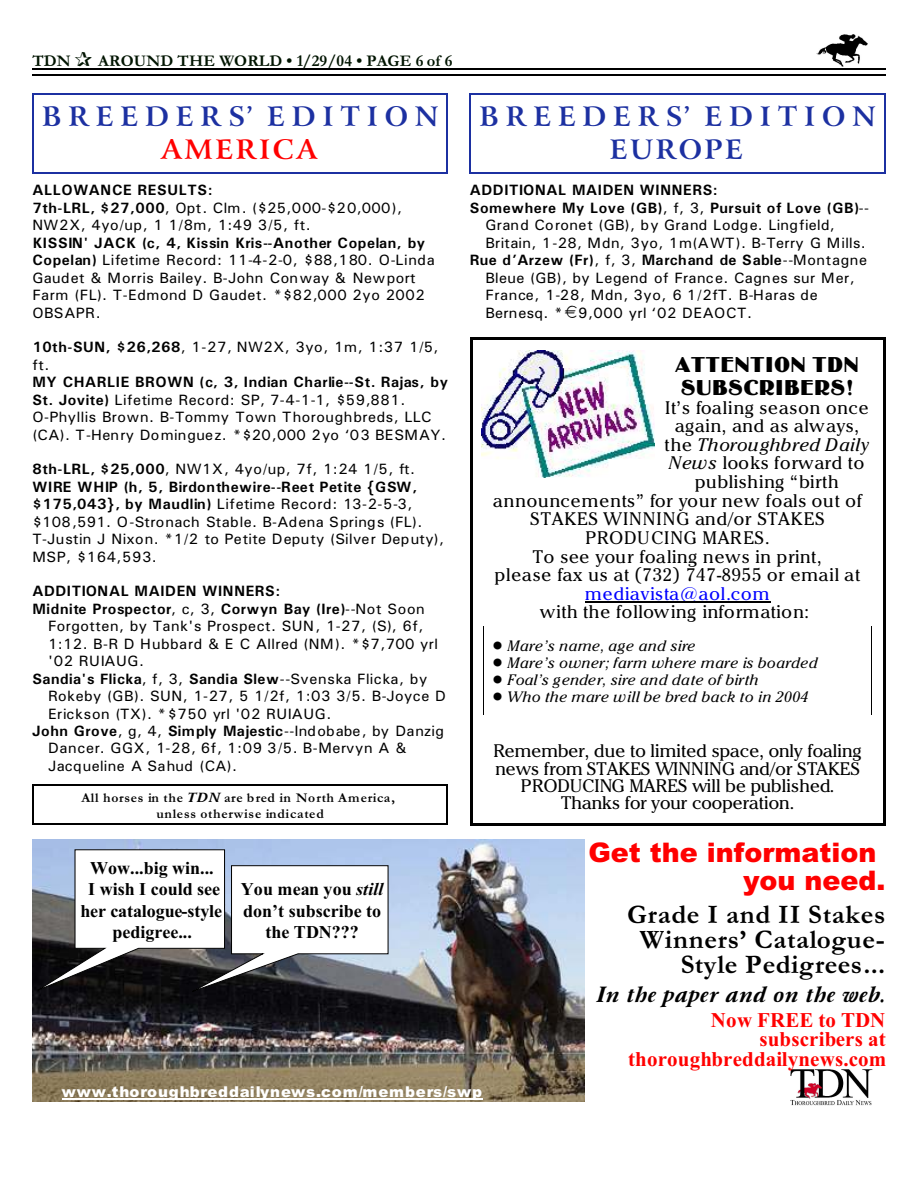
<style>
.page{position:relative;width:918px;height:1188px;background:#fff}
.page>*{position:absolute;margin:0;border:0;box-sizing:border-box;transform-origin:0 0}
.t1{font:700 27px/24.9px "Garamond";letter-spacing:.025em;color:#000;text-align:right}
.t2{font:700 27px/33.3px "Arrus BT";letter-spacing:.255em;color:#1c30a1;text-align:center}
.t3{font:900 27px/28.5px "Arial";color:#f00}
.t4{font:700 27px "Arrus BT";letter-spacing:.095em;color:#f00}
.t5{font:22.35px/22.8px "Binner D";letter-spacing:.045em;color:#000}
.t6{font:italic 700 22.35px "Garamond";letter-spacing:.02em;color:#000}
.t7{font:700 21px/19.8px "Times New Roman";letter-spacing:.01em;color:#f00;text-align:right}
.t8{font:18px/17.4px "Chelthm ITC Bk BT";color:#000;text-align:center}
.t9{font:18px "Chelthm ITC Bk BT";letter-spacing:.025em;color:#000}
.t10{font:700 18px/21.3px "Times New Roman";color:#000;text-align:center}
.t11{font:18px "Chelthm ITC Bk BT";letter-spacing:.045em;color:#000}
.t12{font:18px "Chelthm ITC Bk BT";letter-spacing:.055em;color:#000}
.t13{font:italic 18px "Chelthm ITC Bk BT";letter-spacing:.025em;color:#000}
.t14{font:18px "Chelthm ITC Bk BT";letter-spacing:.055em;color:#00f}
.t15{font:700 16.5px "Garamond";letter-spacing:.005em;color:#001400}
.t16{font:15px/17.4px "Univers";letter-spacing:.03em;color:#000}
.t17{font:700 15px "Univers";letter-spacing:.035em;color:#000}
.t18{font:italic 15px/17.1px "Chelthm ITC Bk BT";letter-spacing:.035em;color:#000}
.t19{font:15px "Univers";letter-spacing:.01em;color:#000}
.t20{font:900 15px "Arial";letter-spacing:.06em;color:#fff}
.t21{font:700 13.5px/17px "Garamond";letter-spacing:.055em;color:#000;text-align:center}
.s1{font-weight:700}
.s2{font-weight:400}
.s3{font-style:italic}
.s4{font-style:normal}
</style>
<div class="page">
<img style="left:817px;top:35px;width:51px;height:31px">
<hr style="left:32px;top:68px;width:853px;height:1px;background:#000">
<hr style="left:32px;top:75px;width:853px;height:1px;background:#000">
<img style="left:32px;top:839px;width:552px;height:263px">
<img style="left:790px;top:1069px;width:83px;height:37px">
<hr style="left:62px;top:1099px;width:420px;height:1px;background:#fff">
<hr style="left:32px;top:93px;width:2px;height:81px;background:#1c30a1">
<hr style="left:447px;top:93px;width:1px;height:81px;background:#1c30a1">
<hr style="left:32px;top:93px;width:416px;height:1px;background:#1c30a1">
<hr style="left:32px;top:172px;width:416px;height:2px;background:#1c30a1">
<hr style="left:470px;top:93px;width:1px;height:81px;background:#1c30a1">
<hr style="left:884px;top:93px;width:1px;height:81px;background:#1c30a1">
<hr style="left:470px;top:93px;width:415px;height:1px;background:#1c30a1">
<hr style="left:470px;top:172px;width:415px;height:2px;background:#1c30a1">
<img style="left:482px;top:350px;width:172px;height:128px">
<hr style="left:585px;top:602px;width:185px;height:1px;background:#000">
<hr style="left:470px;top:337px;width:3px;height:488px;background:#000">
<hr style="left:883px;top:337px;width:2px;height:488px;background:#000">
<hr style="left:470px;top:337px;width:415px;height:3px;background:#000">
<hr style="left:470px;top:823px;width:415px;height:2px;background:#000">
<hr style="left:32px;top:785px;width:2px;height:40px;background:#000">
<hr style="left:447px;top:785px;width:1px;height:40px;background:#000">
<hr style="left:32px;top:785px;width:416px;height:1px;background:#000">
<hr style="left:32px;top:823px;width:416px;height:2px;background:#000">
<svg style="left:37px;top:849px;width:352px;height:143px"></svg>
<p class="t15" style="left:32px;top:55px;width:40px">TDN</p>
<p class="t15" style="left:98px;top:55px;width:356px">AROUND THE WORLD • 1/29/04 • PAGE 6 of 6</p>
<h1 class="t2" style="left:42px;top:102px;width:398px">BREEDERS’ EDITION</h1>
<h1 class="t4" style="left:161px;top:139px;width:157px">AMERICA</h1>
<p class="t16" style="left:32px;top:183px;width:371px"><span class="s1">ALLOWANCE RESULTS:<br>7th-LRL, $27,000</span>, Opt. Clm. ($25,000-$20,000),<br>NW2X, 4yo/up, 1 1/8m, 1:49 3/5, ft.</p>
<p class="t16" style="left:32px;top:235px;width:404px"><span class="s1">KISSIN' JACK (c, 4, Kissin Kris--Another Copelan, by Copelan)</span> Lifetime Record: 11-4-2-0, $88,180. O-Linda Gaudet &amp; Morris Bailey. B-John Conway &amp; Newport Farm (FL). T-Edmond D Gaudet. *$82,000 2yo 2002<br>OBSAPR.</p>
<p class="t16" style="left:32px;top:340px;width:408px"><span class="s1">10th-SUN, $26,268</span>, 1-27, NW2X, 3yo, 1m, 1:37 1/5, ft.</p>
<p class="t16" style="left:32px;top:375px;width:417px"><span class="s1">MY CHARLIE BROWN (c, 3, Indian Charlie--St. Rajas, by St. Jovite)</span> Lifetime Record: SP, 7-4-1-1, $59,881.<br>O-Phyllis Brown. B-Tommy Town Thoroughbreds, LLC (CA). T-Henry Dominguez. *$20,000 2yo ‘03 BESMAY.</p>
<p class="t16" style="left:32px;top:462px;width:413px"><span class="s1">8th-LRL, $25,000</span>, NW1X, 4yo/up, 7f, 1:24 1/5, ft.<br><span class="s1">WIRE WHIP (h, 5, Birdonthewire--Reet Petite {GSW, $175,043}, by Maudlin)</span> Lifetime Record: 13-2-5-3, $108,591. O-Stronach Stable. B-Adena Springs (FL).<br>T-Justin J Nixon. *1/2 to Petite Deputy (Silver Deputy), MSP, $164,593.</p>
<p class="t17" style="left:32px;top:586px;width:250px">ADDITIONAL MAIDEN WINNERS:</p>
<p class="t17" style="left:32px;top:603px;width:394px">Midnite Prospector<span class="s2">, c, 3,</span> Corwyn Bay (Ire)<span class="s2">--Not Soon</span></p>
<p class="t16" style="left:48px;top:619px;width:377px">Forgotten, by Tank's Prospect. SUN, 1-27, (S), 6f,</p>
<p class="t16" style="left:48px;top:636px;width:392px">1:12. B-R D Hubbard &amp; E C Allred (NM). *$7,700 yrl</p>
<p class="t16" style="left:48px;top:654px;width:98px">'02 RUIAUG.</p>
<p class="t17" style="left:32px;top:673px;width:397px">Sandia's Flicka<span class="s2">, f, 3,</span> Sandia Slew<span class="s2">--Svenska Flicka, by</span></p>
<p class="t16" style="left:48px;top:689px;width:399px">Rokeby (GB). SUN, 1-27, 5 1/2f, 1:03 3/5. B-Joyce D</p>
<p class="t16" style="left:48px;top:706px;width:285px">Erickson (TX). *$750 yrl '02 RUIAUG.</p>
<p class="t19" style="left:32px;top:726px;width:413px"><span class="s1">John Grove</span>, g, 4, <span class="s1">Simply Majestic</span>--Indobabe, by Danzig</p>
<p class="t16" style="left:48px;top:741px;width:360px">Dancer. GGX, 1-28, 6f, 1:09 3/5. B-Mervyn A &amp;</p>
<p class="t16" style="left:48px;top:758px;width:190px">Jacqueline A Sahud (CA).</p>
<p class="t21" style="left:81px;top:790px;width:315px">All horses in the <span class="s3">TDN</span> are bred in North America, unless otherwise indicated</p>
<p class="t10" style="left:80px;top:859px;width:143px">Wow...big win...<br>I wish I could see her catalogue-style pedigree...</p>
<p class="t10" style="left:241px;top:881px;width:144px">You mean you <span class="s3">still </span>don’t subscribe to the TDN???</p>
<h1 class="t2" style="left:480px;top:102px;width:398px">BREEDERS’ EDITION<br>EUROPE</h1>
<p class="t17" style="left:470px;top:185px;width:250px">ADDITIONAL MAIDEN WINNERS:</p>
<p class="t17" style="left:470px;top:203px;width:401px">Somewhere My Love (GB)<span class="s2">, f, 3,</span> Pursuit of Love (GB)<span class="s2">--</span></p>
<p class="t16" style="left:485px;top:218px;width:351px">Grand Coronet (GB), by Grand Lodge. Lingfield,</p>
<p class="t16" style="left:485px;top:235px;width:382px">Britain, 1-28, Mdn, 3yo, 1m(AWT). B-Terry G Mills.</p>
<p class="t17" style="left:470px;top:255px;width:399px">Rue d’Arzew (Fr)<span class="s2">, f, 3,</span> Marchand de Sable<span class="s2">--Montagne</span></p>
<p class="t16" style="left:485px;top:270px;width:371px">Bleue (GB), by Legend of France. Cagnes sur Mer,</p>
<p class="t16" style="left:485px;top:288px;width:334px">France, 1-28, Mdn, 3yo, 6 1/2fT. B-Haras de</p>
<p class="t16" style="left:485px;top:305px;width:268px">Bernesq. * 9,000 yrl ‘02 DEAOCT.</p>
<h2 class="t5" style="left:675px;top:353px;width:185px">ATTENTION TDN<br>SUBSCRIBERS!</h2>
<p class="t11" style="left:665px;top:400px;width:205px">It’s foaling season once</p>
<p class="t9" style="left:675px;top:418px;width:186px">again, and as always,</p>
<p class="t13" style="left:665px;top:437px;width:206px"><span class="s4">the</span> Thoroughbred Daily</p>
<p class="t9" style="left:669px;top:456px;width:197px"><span class="s3">News</span> looks forward to</p>
<p class="t9" style="left:695px;top:474px;width:145px">publishing “birth</p>
<p class="t12" style="left:493px;top:493px;width:370px">announcements” for your new foals out of</p>
<p class="t12" style="left:530px;top:512px;width:296px">STAKES WINNING and/or STAKES</p>
<p class="t11" style="left:585px;top:530px;width:186px">PRODUCING MARES.</p>
<p class="t9" style="left:533px;top:549px;width:290px">To see your foaling news in print,</p>
<p class="t11" style="left:495px;top:568px;width:367px">please fax us at (732) 747-8955 or email at</p>
<p class="t14" style="left:585px;top:586px;width:186px">mediavista@aol.com</p>
<p class="t9" style="left:540px;top:605px;width:271px">with the following information:</p>
<p class="t18" style="left:508px;top:638px;width:312px">Mare’s name, age and sire<br>Mare’s owner; farm where mare is boarded Foal’s gender, sire and date of birth<br>Who the mare will be bred back to in 2004</p>
<p class="t8" style="left:493px;top:744px;width:370px">Remember, due to limited space, only foaling news from STAKES WINNING and/or STAKES PRODUCING MARES will be published.<br>Thanks for your cooperation.</p>
<h1 class="t3" style="left:743px;top:841px;width:144px;text-indent:-155px">Get the information you need.</h1>
<h1 class="t1" style="left:627px;top:905px;width:260px">Grade I and II Stakes<br>Winners’ Catalogue-<br>Style Pedigrees...</h1>
<h2 class="t6" style="left:596px;top:986px;width:291px">In the paper and on the web.</h2>
<h3 class="t7" style="left:628px;top:1012px;width:260px">Now FREE to TDN subscribers at thoroughbreddailynews.com</h3>
<p class="t20" style="left:62px;top:1086px;width:422px">www.thoroughbreddailynews.com/members/swp</p>
</div>
